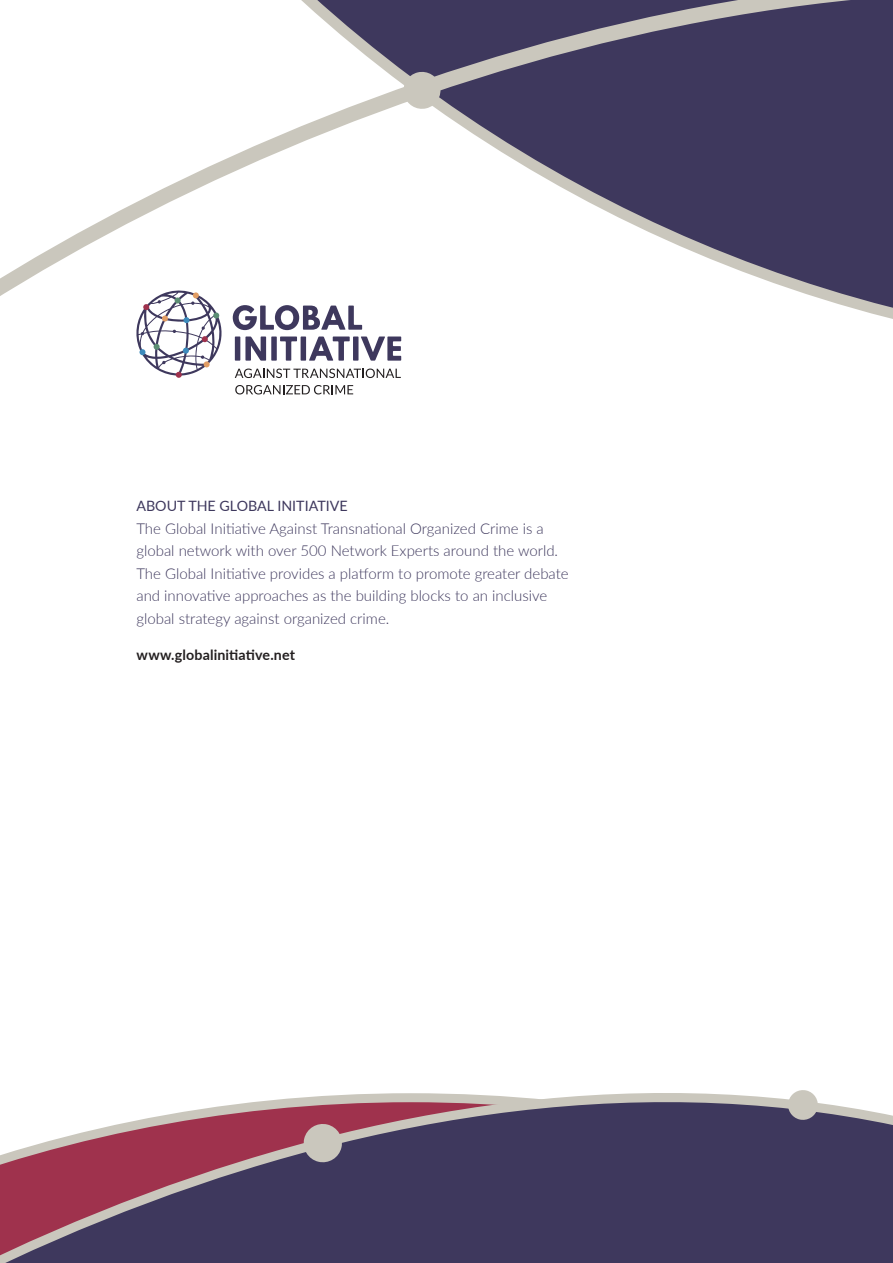
<style>
.page{position:relative;width:893px;height:1263px;background:#fff}
.page>*{position:absolute;margin:0;border:0;box-sizing:border-box;transform-origin:0 0}
.t1{font:300 15px/22.5px "Lato";color:#3e385d}
.t2{font:14.25px "Lato";color:#3e385d}
.t3{font:700 14.25px "Lato";letter-spacing:.01em;color:#231f20}
</style>
<div class="page">
<svg style="left:0;top:0;width:893px;height:395px"></svg>
<svg style="left:402px;top:70px;width:40px;height:41px;background:#c1beba"></svg>
<div style="left:235px;top:336px;width:5px;height:25px;background:#3e385d"></div>
<svg style="left:245px;top:336px;width:21px;height:25px"></svg>
<div style="left:271px;top:336px;width:6px;height:25px;background:#3e385d"></div>
<svg style="left:280px;top:336px;width:17px;height:25px"></svg>
<div style="left:301px;top:336px;width:5px;height:25px;background:#3e385d"></div>
<svg style="left:309px;top:336px;width:41px;height:25px"></svg>
<div style="left:353px;top:336px;width:5px;height:25px;background:#3e385d"></div>
<svg style="left:361px;top:336px;width:40px;height:25px"></svg>
<svg style="left:233px;top:305px;width:129px;height:25px"></svg>
<svg style="left:134px;top:287px;width:89px;height:91px"></svg>
<svg style="left:235px;top:369px;width:166px;height:9px"></svg>
<svg style="left:235px;top:385px;width:118px;height:9px"></svg>
<svg style="left:0;top:1093px;width:893px;height:170px;background:#66516e"></svg>
<svg style="left:302px;top:1122px;width:42px;height:42px;background:#ac989b"></svg>
<svg style="left:787px;top:1090px;width:32px;height:31px"></svg>
<p class="t2" style="left:136px;top:496px;width:213px">ABOUT THE GLOBAL INITIATIVE</p>
<p class="t1" style="left:136px;top:517px;width:434px">The Global Initiative Against Transnational Organized Crime is a global network with over 500 Network Experts around the world.<br>The Global Initiative provides a platform to promote greater debate and innovative approaches as the building blocks to an inclusive global strategy against organized crime.</p>
<p class="t3" style="left:136px;top:644px;width:160px">www.globalinitiative.net</p>
</div>
